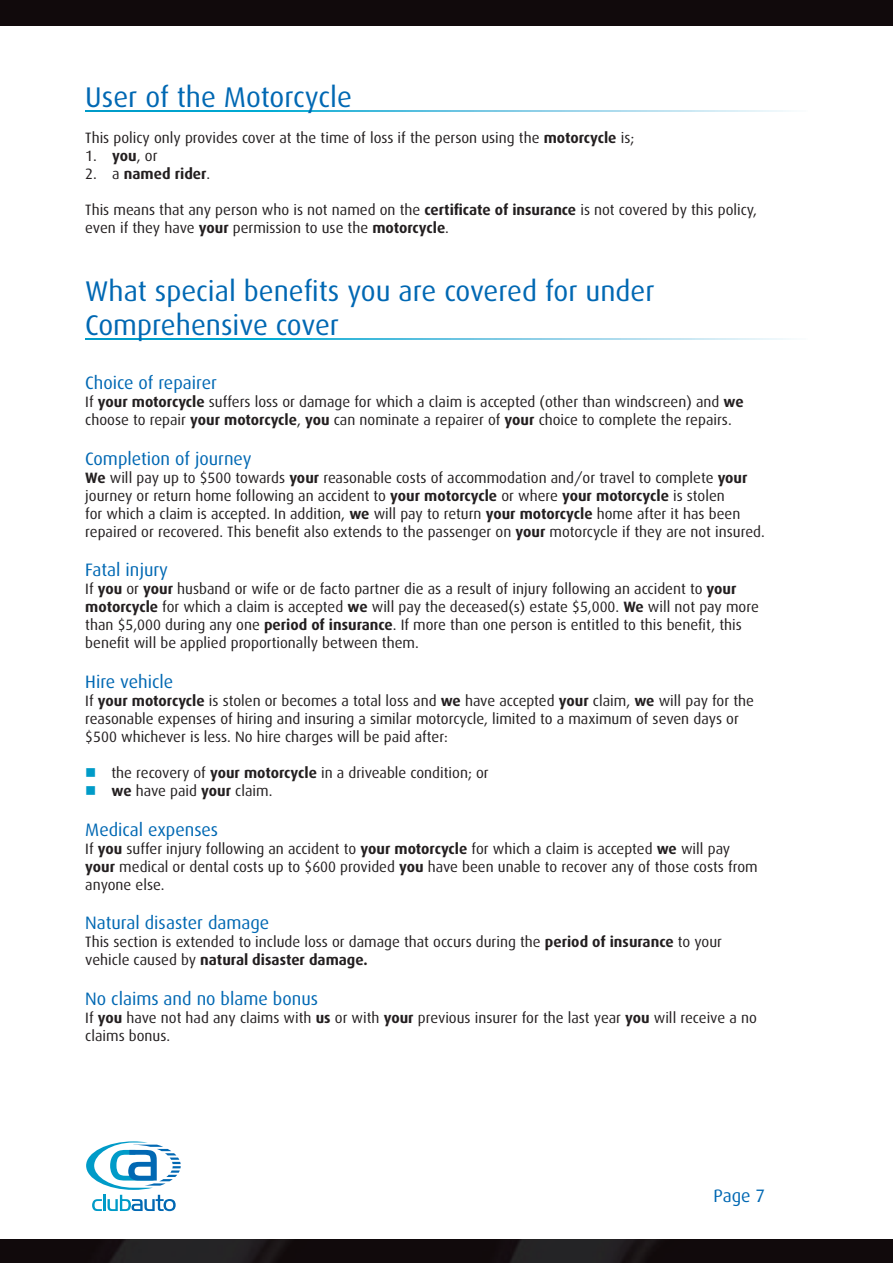
<style>
.page{position:relative;width:893px;height:1263px;background:#110a0c}
.page>*{position:absolute;margin:0;border:0;box-sizing:border-box;transform-origin:0 0}
.t1{font:28.5px/34.2px "Dax";color:#0168b3}
.t2{font:18px "Dax";color:#0168b3}
.t3{font:15px/18px "Dax";color:#231f20}
.t4{font:700 15px "Dax";color:#231f20}
.s1{font-weight:700}
.s2{font-weight:400}
.s3{color:#009bc8}
</style>
<div class="page">
<img style="left:0;top:1238px;width:893px;height:25px">
<div style="left:0;top:26px;width:893px;height:1212px;background:#fff"></div>
<svg style="left:86px;top:1141px;width:95px;height:71px"></svg>
<svg style="left:85px;top:111px;width:704px;height:1px"></svg>
<svg style="left:85px;top:338px;width:704px;height:1px"></svg>
<p class="t1" style="left:85px;top:80px;width:268px">User of the Motorcycle</p>
<p class="t3" style="left:85px;top:128px;width:551px">This policy only provides cover at the time of loss if the person using the <span class="s1">motorcycle</span> is;</p>
<p class="t3" style="left:85px;top:146px;width:74px">1. <span class="s1">you</span>, or</p>
<p class="t4" style="left:85px;top:165px;width:127px"><span class="s2">2. a</span> named rider<span class="s2">.</span></p>
<p class="t3" style="left:85px;top:200px;width:673px">This means that any person who is not named on the <span class="s1">certificate of insurance</span> is not covered by this policy, even if they have <span class="s1">your</span> permission to use the <span class="s1">motorcycle</span>.</p>
<p class="t1" style="left:85px;top:274px;width:571px">What special benefits you are covered for under<br>Comprehensive cover</p>
<p class="t2" style="left:85px;top:373px;width:133px">Choice of repairer</p>
<p class="t3" style="left:85px;top:393px;width:660px">If <span class="s1">your motorcycle</span> suffers loss or damage for which a claim is accepted (other than windscreen) and <span class="s1">we </span>choose to repair <span class="s1">your motorcycle</span>, <span class="s1">you</span> can nominate a repairer of <span class="s1">your</span> choice to complete the repairs.</p>
<p class="t2" style="left:85px;top:448px;width:168px">Completion of journey</p>
<p class="t3" style="left:85px;top:469px;width:681px"><span class="s1">We</span> will pay up to $500 towards <span class="s1">your</span> reasonable costs of accommodation and/or travel to complete <span class="s1">your </span>journey or return home following an accident to <span class="s1">your motorcycle</span> or where <span class="s1">your motorcycle</span> is stolen<br>for which a claim is accepted. In addition, <span class="s1">we</span> will pay to return <span class="s1">your motorcycle</span> home after it has been repaired or recovered. This benefit also extends to the passenger on <span class="s1">your</span> motorcycle if they are not insured.</p>
<p class="t2" style="left:85px;top:560px;width:84px">Fatal injury</p>
<p class="t3" style="left:85px;top:580px;width:675px">If <span class="s1">you</span> or <span class="s1">your</span> husband or wife or de facto partner die as a result of injury following an accident to <span class="s1">your motorcycle</span> for which a claim is accepted <span class="s1">we</span> will pay the deceased(s) estate $5,000. <span class="s1">We</span> will not pay more than $5,000 during any one <span class="s1">period of insurance</span>. If more than one person is entitled to this benefit, this benefit will be applied proportionally between them.</p>
<p class="t2" style="left:85px;top:671px;width:90px">Hire vehicle</p>
<p class="t3" style="left:85px;top:692px;width:670px">If <span class="s1">your motorcycle</span> is stolen or becomes a total loss and <span class="s1">we</span> have accepted <span class="s1">your</span> claim, <span class="s1">we</span> will pay for the reasonable expenses of hiring and insuring a similar motorcycle, limited to a maximum of seven days or $500 whichever is less. No hire charges will be paid after:</p>
<p class="t3" style="left:85px;top:764px;width:405px"><span class="s3">■</span> the recovery of <span class="s1">your motorcycle</span> in a driveable condition; or</p>
<p class="t3" style="left:85px;top:782px;width:189px"><span class="s3">■</span> <span class="s1">we</span> have paid <span class="s1">your</span> claim.</p>
<p class="t2" style="left:85px;top:819px;width:134px">Medical expenses</p>
<p class="t3" style="left:85px;top:839px;width:674px">If <span class="s1">you</span> suffer injury following an accident to <span class="s1">your motorcycle</span> for which a claim is accepted <span class="s1">we</span> will pay <span class="s1">your</span> medical or dental costs up to $600 provided <span class="s1">you</span> have been unable to recover any of those costs from anyone else.</p>
<p class="t2" style="left:85px;top:913px;width:186px">Natural disaster damage</p>
<p class="t3" style="left:85px;top:933px;width:638px">This section is extended to include loss or damage that occurs during the <span class="s1">period of insurance</span> to your vehicle caused by <span class="s1">natural disaster damage.</span></p>
<p class="t2" style="left:85px;top:988px;width:234px">No claims and no blame bonus</p>
<p class="t3" style="left:85px;top:1009px;width:673px">If <span class="s1">you</span> have not had any claims with <span class="s1">us</span> or with <span class="s1">your</span> previous insurer for the last year <span class="s1">you</span> will receive a no claims bonus.</p>
<p class="t2" style="left:714px;top:1185px;width:53px">Page 7</p>
</div>
